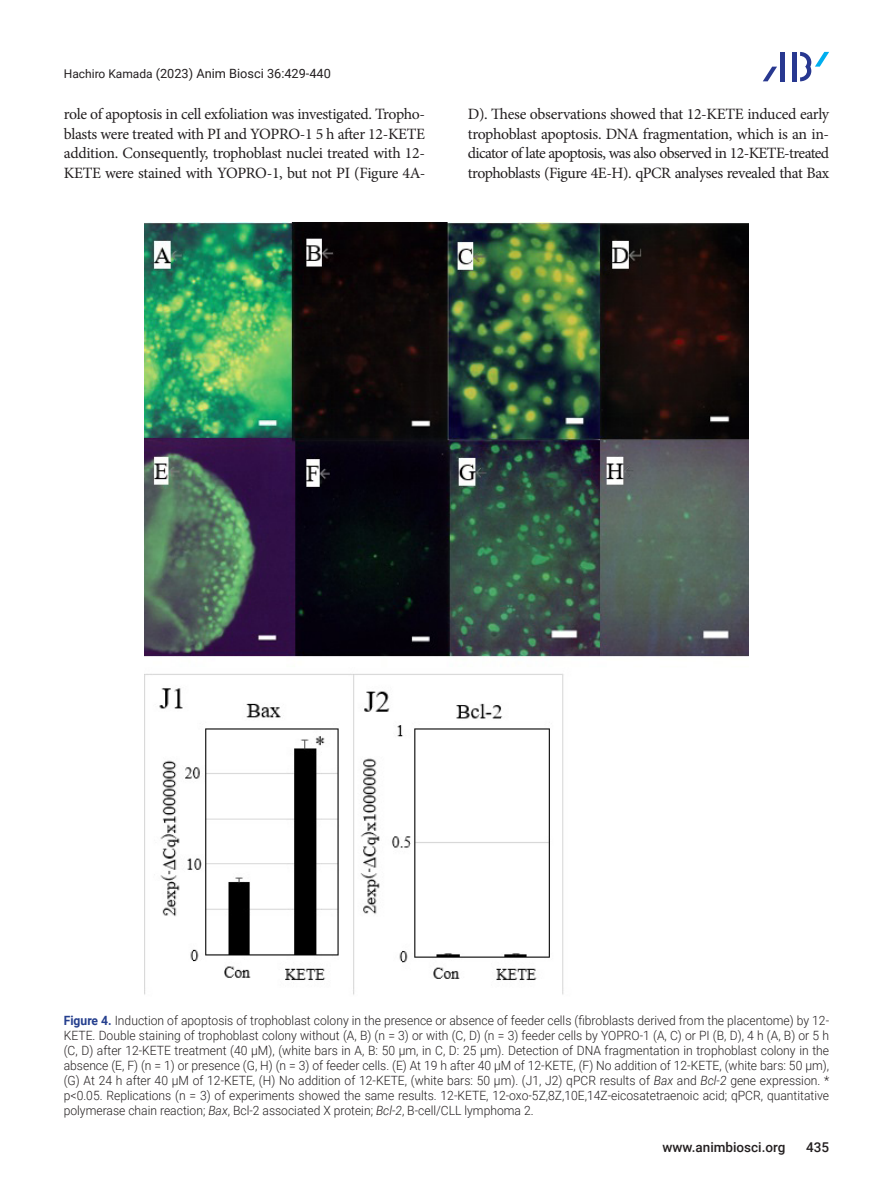
<style>
.page{position:relative;width:893px;height:1191px;background:#fff}
.page>*{position:absolute;margin:0;border:0;box-sizing:border-box;transform-origin:0 0}
.본문{font:15.75px/19.5px "Minion Pro";letter-spacing:-.03em;color:#231f20;text-align:justify}
.t1{font:500 13.5px "Roboto";color:#231f20}
.표_그림__제목{font:300 12.75px/15px "Roboto";color:#231f20;text-align:justify;scale:.95 1}
.t2{font:12.75px "Roboto";color:#231f20}
.s1{font-size:12px}
.s2{font-weight:700;color:#253f8e}
.s3{font-style:italic}
</style>
<div class="page">
<div style="left:792px;top:52px;width:5px;height:29px;background:#283890"></div>
<hr style="left:781px;top:52px;width:4px;height:29px;background:#283890">
<svg style="left:763px;top:67px;width:14px;height:14px"></svg>
<svg style="left:800px;top:52px;width:29px;height:29px"></svg>
<img style="left:144px;top:222px;width:605px;height:773px">
<p class="t2" style="left:64px;top:65px;width:269px"><span class="s1">Hachiro Kamada</span> (2023) Anim Biosci 36:429-440</p>
<p class="본문" style="left:64px;top:105px;width:363px">role of apoptosis in cell exfoliation was investigated. Tropho&shy;blasts were treated with PI and YOPRO-1 5 h after 12-KETE addition. Consequently, trophoblast nuclei treated with 12- KETE were stained with YOPRO-1, but not PI (Figure 4A-</p>
<p class="본문" style="left:468px;top:105px;width:363px">D). These observations showed that 12-KETE induced early trophoblast apoptosis. DNA fragmentation, which is an in&shy;dicator of late apoptosis, was also observed in 12-KETE-treated trophoblasts (Figure 4E-H). qPCR analyses revealed that Bax</p>
<p class="표_그림__제목" style="left:64px;top:1012px;width:807px"><span class="s2">Figure 4.</span> Induction of apoptosis of trophoblast colony in the presence or absence of feeder cells (fibroblasts derived from the placentome) by 12- KETE. Double staining of trophoblast colony without (A, B) (n = 3) or with (C, D) (n = 3) feeder cells by YOPRO-1 (A, C) or PI (B, D), 4 h (A, B) or 5 h (C, D) after 12-KETE treatment (40 μM), (white bars in A, B: 50 μm, in C, D: 25 μm). Detection of DNA fragmentation in trophoblast colony in the absence (E, F) (n = 1) or presence (G, H) (n = 3) of feeder cells. (E) At 19 h after 40 μM of 12-KETE, (F) No addition of 12-KETE, (white bars: 50 μm), (G) At 24 h after 40 μM of 12-KETE, (H) No addition of 12-KETE, (white bars: 50 μm). (J1, J2) qPCR results of <span class="s3">Bax</span> and <span class="s3">Bcl-2</span> gene expression. * p&lt;0.05. Replications (n = 3) of experiments showed the same results. 12-KETE, 12-oxo-5Z,8Z,10E,14Z-eicosatetraenoic acid; qPCR, quantitative polymerase chain reaction; <span class="s3">Bax</span>, Bcl-2 associated X protein; <span class="s3">Bcl-2</span>, B-cell/CLL lymphoma 2.</p>
<p class="t1" style="left:662px;top:1137px;width:125px">www.animbiosci.org</p>
<p class="t1" style="left:806px;top:1137px;width:25px">435</p>
</div>
